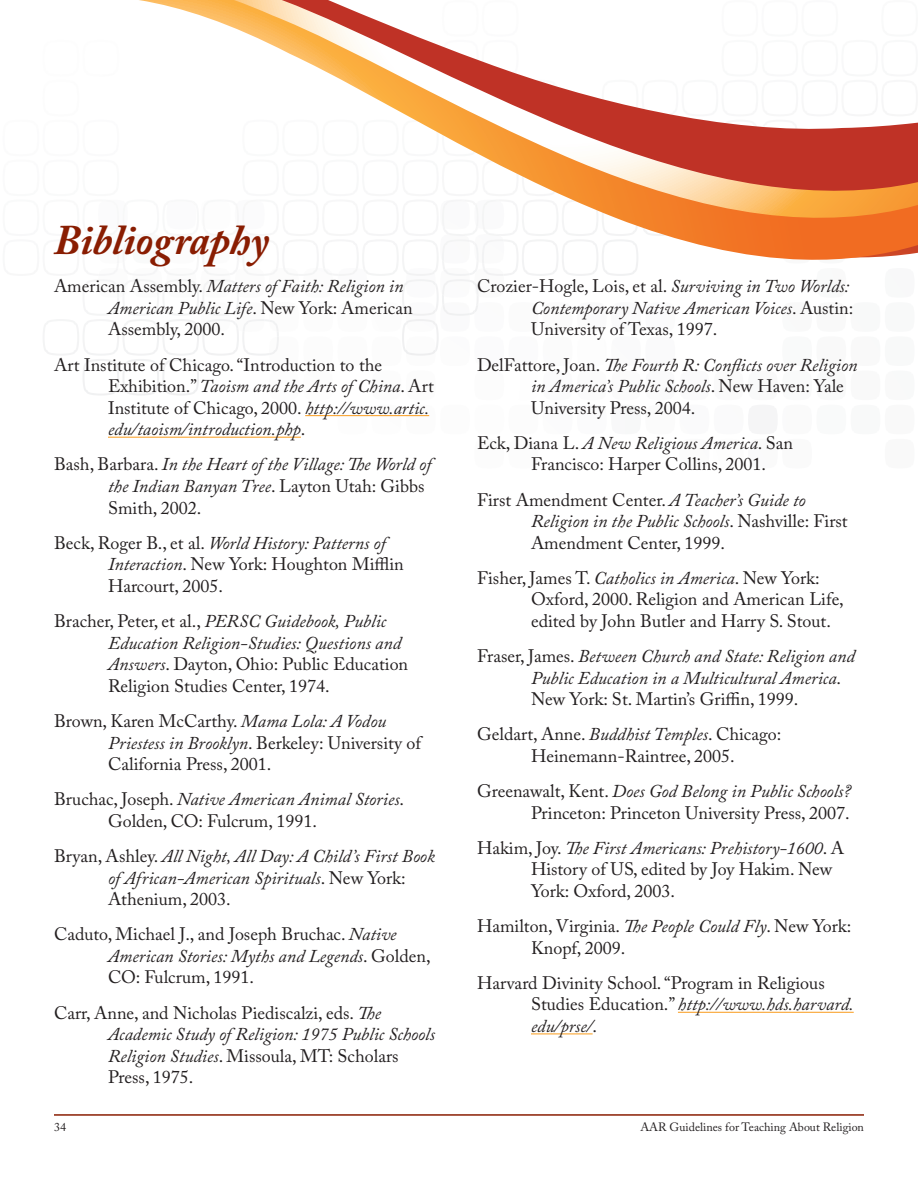
<style>
.page{position:relative;width:918px;height:1188px;background:#fff}
.page>*{position:absolute;margin:0;border:0;box-sizing:border-box;transform-origin:0 0}
.Page_Headers{font:italic 700 42px "Adobe Caslon Pro";color:#891d02}
.Bibliography{font:18px/21.6px "Adobe Caslon Pro";color:#231f20}
.Bibliography-2{font:italic 18px/21.6px "Adobe Caslon Pro";color:#231f20}
.t1{font:12px "Adobe Caslon Pro";color:#231f20}
.s1{font-style:italic}
.s2{font-style:normal}
</style>
<div class="page">
<hr style="left:54px;top:1114px;width:810px;height:2px;background:#891d02">
<svg style="left:43px;top:261px;width:595px;height:176px"></svg>
<svg style="left:139px;top:0;width:779px;height:261px"></svg>
<hr style="left:305px;top:415px;width:124px;height:1px;background:#faa634">
<hr style="left:108px;top:437px;width:193px;height:1px;background:#faa634">
<hr style="left:678px;top:1012px;width:176px;height:1px;background:#faa634">
<hr style="left:531px;top:1033px;width:62px;height:1px;background:#faa634">
<p class="Page_Headers" style="left:54px;top:215px;width:217px">Bibliography</p>
<p class="Bibliography" style="left:108px;top:275px;width:306px;text-indent:-54px">American Assembly. <span class="s1">Matters of Faith: Religion in<br>American Public Life</span>. New York: American<br>Assembly, 2000.</p>
<p class="Bibliography" style="left:108px;top:354px;width:327px;text-indent:-54px">Art Institute of Chicago. “Introduction to the Exhibition.” <span class="s1">Taoism and the Arts of China</span>. Art Institute of Chicago, 2000. <span class="s1">http://www.artic. edu/taoism/introduction.php</span>.</p>
<p class="Bibliography-2" style="left:108px;top:453px;width:325px;text-indent:-54px"><span class="s2">Bash, Barbara.</span> In the Heart of the Village: The World of the Indian Banyan Tree<span class="s2">. Layton Utah: Gibbs<br>Smith, 2002.</span></p>
<p class="Bibliography" style="left:108px;top:532px;width:297px;text-indent:-54px">Beck, Roger B., et al. <span class="s1">World History: Patterns of<br>Interaction</span>. New York: Houghton Mifflin<br>Harcourt, 2005.</p>
<p class="Bibliography" style="left:108px;top:610px;width:302px;text-indent:-54px">Bracher, Peter, et al., <span class="s1">PERSC Guidebook, Public Education Religion-Studies: Questions and Answers</span>. Dayton, Ohio: Public Education Religion Studies Center, 1974.</p>
<p class="Bibliography" style="left:108px;top:710px;width:315px;text-indent:-54px">Brown, Karen McCarthy. <span class="s1">Mama Lola: A Vodou<br>Priestess in Brooklyn</span>. Berkeley: University of<br>California Press, 2001.</p>
<p class="Bibliography" style="left:108px;top:788px;width:298px;text-indent:-54px">Bruchac, Joseph. <span class="s1">Native American Animal Stories</span>.<br>Golden, CO: Fulcrum, 1991.</p>
<p class="Bibliography-2" style="left:108px;top:845px;width:328px;text-indent:-54px"><span class="s2">Bryan, Ashley.</span> All Night, All Day: A Child’s First Book of African-American Spirituals<span class="s2">. New York:<br>Athenium, 2003.</span></p>
<p class="Bibliography" style="left:108px;top:923px;width:324px;text-indent:-54px">Caduto, Michael J., and Joseph Bruchac. <span class="s1">Native<br>American Stories: Myths and Legends</span>. Golden,<br>CO: Fulcrum, 1991.</p>
<p class="Bibliography" style="left:108px;top:1002px;width:329px;text-indent:-54px">Carr, Anne, and Nicholas Piediscalzi, eds. <span class="s1">The Academic Study of Religion: 1975 Public Schools Religion Studies</span>. Missoula, MT: Scholars Press, 1975.</p>
<p class="Bibliography" style="left:531px;top:275px;width:324px;text-indent:-54px">Crozier-Hogle, Lois, et al. <span class="s1">Surviving in Two Worlds:<br>Contemporary Native American Voices</span>. Austin:<br>University of Texas, 1997.</p>
<p class="Bibliography-2" style="left:531px;top:354px;width:328px;text-indent:-54px"><span class="s2">DelFattore, Joan.</span> The Fourth R: Conflicts over Religion in America’s Public Schools<span class="s2">. New Haven: Yale<br>University Press, 2004.</span></p>
<p class="Bibliography" style="left:531px;top:432px;width:264px;text-indent:-54px">Eck, Diana L. <span class="s1">A New Religious America</span>. San<br>Francisco: Harper Collins, 2001.</p>
<p class="Bibliography" style="left:531px;top:489px;width:318px;text-indent:-54px">First Amendment Center. <span class="s1">A Teacher’s Guide to<br>Religion in the Public Schools</span>. Nashville: First<br>Amendment Center, 1999.</p>
<p class="Bibliography" style="left:531px;top:567px;width:314px;text-indent:-54px">Fisher, James T. <span class="s1">Catholics in America</span>. New York:<br>Oxford, 2000. Religion and American Life, edited by John Butler and Harry S. Stout.</p>
<p class="Bibliography-2" style="left:531px;top:645px;width:325px;text-indent:-54px"><span class="s2">Fraser, James.</span> Between Church and State: Religion and<br>Public Education in a Multicultural America<span class="s2">.<br>New York: St. Martin’s Griffin, 1999.</span></p>
<p class="Bibliography" style="left:477px;top:723px;width:306px;text-align:center">Geldart, Anne. <span class="s1">Buddhist Temples</span>. Chicago:<br>Heinemann-Raintree, 2005.</p>
<p class="Bibliography" style="left:477px;top:780px;width:376px;text-align:right">Greenawalt, Kent. <span class="s1">Does God Belong in Public Schools?<br></span>Princeton: Princeton University Press, 2007.</p>
<p class="Bibliography" style="left:531px;top:837px;width:315px;text-indent:-54px">Hakim, Joy. <span class="s1">The First Americans: Prehistory-1600</span>. A<br>History of US, edited by Joy Hakim. New<br>York: Oxford, 2003.</p>
<p class="Bibliography" style="left:531px;top:915px;width:322px;text-indent:-54px">Hamilton, Virginia. <span class="s1">The People Could Fly</span>. New York:<br>Knopf, 2009.</p>
<p class="Bibliography" style="left:531px;top:972px;width:324px;text-indent:-54px">Harvard Divinity School. “Program in Religious<br>Studies Education.” <span class="s1">http://www.hds.harvard. edu/prse/</span>.</p>
<p class="t1" style="left:54px;top:1120px;width:13px">34</p>
<p class="t1" style="left:640px;top:1120px;width:225px">AAR Guidelines for Teaching About Religion</p>
</div>
